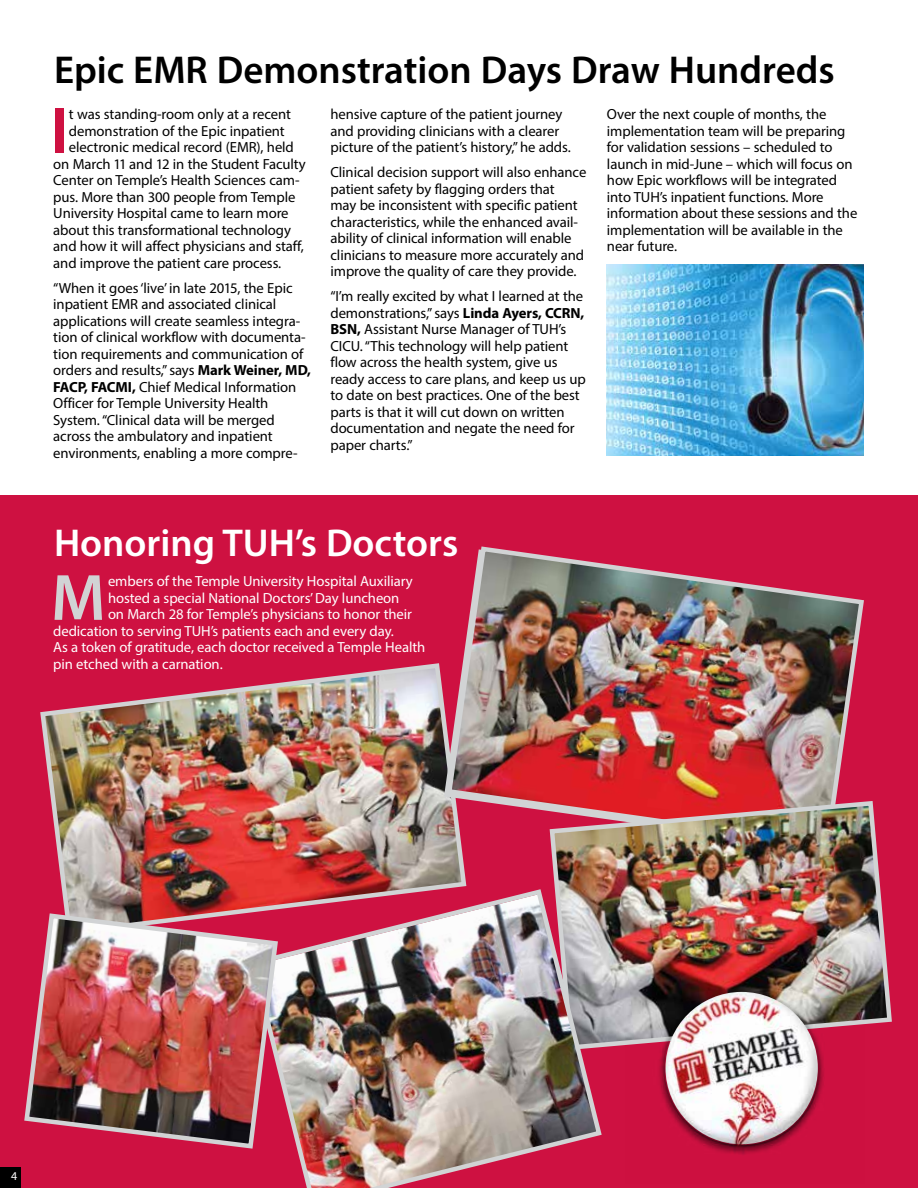
<style>
.page{position:relative;width:918px;height:1188px;background:#fff}
.page>*{position:absolute;margin:0;border:0;box-sizing:border-box;transform-origin:0 0}
.t1{font:600 66px "Myriad Pro";color:#ce1141}
.t2{font:600 66px "Myriad Pro";color:#d1d3d4}
.t3{font:600 39px "Myriad Pro";color:#000}
.t4{font:600 39px "Myriad Pro";color:#fff}
.t5{font:14.7px/16.5px "Myriad Pro";letter-spacing:-.005em;color:#000}
.t6{font:14.7px "Myriad Pro";letter-spacing:-.005em;color:#fff}
.t7{font:12px "Myriad Pro";color:#fff}
.s1{font-weight:700}
</style>
<div class="page">
<div style="left:0;top:496px;width:918px;height:692px;background:#ce1141"></div>
<div style="left:0;top:1168px;width:20px;height:20px;background:#000"></div>
<img style="left:607px;top:264px;width:257px;height:192px">
<img style="left:40px;top:663px;width:427px;height:248px">
<img style="left:444px;top:546px;width:420px;height:304px">
<img style="left:547px;top:799px;width:345px;height:248px">
<img style="left:626px;top:965px;width:238px;height:190px">
<img style="left:665px;top:992px;width:153px;height:152px;border-radius:76px">
<img style="left:248px;top:887px;width:356px;height:301px">
<img style="left:24px;top:911px;width:256px;height:240px">
<h2 class="t3" style="left:54px;top:45px;width:782px">Epic EMR Demonstration Days Draw Hundreds</h2>
<h1 class="t1" style="left:51px;top:89px;width:19px">I</h1>
<p class="t5" style="left:69px;top:106px;width:224px">t was standing-room only at a recent</p>
<p class="t5" style="left:69px;top:122px;width:217px">demonstration of the Epic inpatient</p>
<p class="t5" style="left:69px;top:139px;width:226px">electronic medical record (EMR), held</p>
<p class="t5" style="left:53px;top:155px;width:254px">on March 11 and 12 in the Student Faculty</p>
<p class="t5" style="left:53px;top:172px;width:248px">Center on Temple’s Health Sciences cam-</p>
<p class="t5" style="left:53px;top:188px;width:244px">pus. More than 300 people from Temple</p>
<p class="t5" style="left:53px;top:205px;width:237px">University Hospital came to learn more</p>
<p class="t5" style="left:53px;top:221px;width:239px">about this transformational technology</p>
<p class="t5" style="left:53px;top:238px;width:252px">and how it will affect physicians and staff,</p>
<p class="t5" style="left:53px;top:254px;width:230px">and improve the patient care process.</p>
<p class="t5" style="left:53px;top:279px;width:259px">“When it goes ‘live’ in late 2015, the Epic inpatient EMR and associated clinical applications will create seamless integra&shy;tion of clinical workflow with documenta&shy;tion requirements and communication of orders and results,” says <span class="s1">Mark Weiner, MD, FACP, FACMI,</span> Chief Medical Information Officer for Temple University Health System. “Clinical data will be merged across the ambulatory and inpatient environments, enabling a more compre-</p>
<p class="t5" style="left:330px;top:106px;width:242px">hensive capture of the patient journey and providing clinicians with a clearer picture of the patient’s history,” he adds.</p>
<p class="t5" style="left:330px;top:164px;width:257px">Clinical decision support will also enhance patient safety by flagging orders that<br>may be inconsistent with specific patient characteristics, while the enhanced avail&shy;ability of clinical information will enable clinicians to measure more accurately and improve the quality of care they provide.</p>
<p class="t5" style="left:330px;top:288px;width:257px">“I’m really excited by what I learned at the demonstrations,” says <span class="s1">Linda Ayers, CCRN, BSN,</span> Assistant Nurse Manager of TUH’s CICU. “This technology will help patient flow across the health system, give us ready access to care plans, and keep us up to date on best practices. One of the best parts is that it will cut down on written documentation and negate the need for paper charts.”</p>
<p class="t5" style="left:607px;top:106px;width:252px">Over the next couple of months, the implementation team will be preparing for validation sessions – scheduled to launch in mid-June – which will focus on how Epic workflows will be integrated into TUH’s inpatient functions. More information about these sessions and the implementation will be available in the near future.</p>
<h2 class="t4" style="left:54px;top:518px;width:406px">Honoring TUH’s Doctors</h2>
<h1 class="t2" style="left:51px;top:556px;width:56px">M</h1>
<p class="t6" style="left:108px;top:572px;width:306px">embers of the Temple University Hospital Auxiliary</p>
<p class="t6" style="left:108px;top:589px;width:293px">hosted a special National Doctors’ Day luncheon</p>
<p class="t6" style="left:108px;top:605px;width:305px">on March 28 for Temple’s physicians to honor their</p>
<p class="t6" style="left:53px;top:622px;width:342px">dedication to serving TUH’s patients each and every day.</p>
<p class="t6" style="left:53px;top:638px;width:374px">As a token of gratitude, each doctor received a Temple Health</p>
<p class="t6" style="left:53px;top:655px;width:171px">pin etched with a carnation.</p>
<p class="t7" style="left:11px;top:1168px;width:8px">4</p>
</div>
